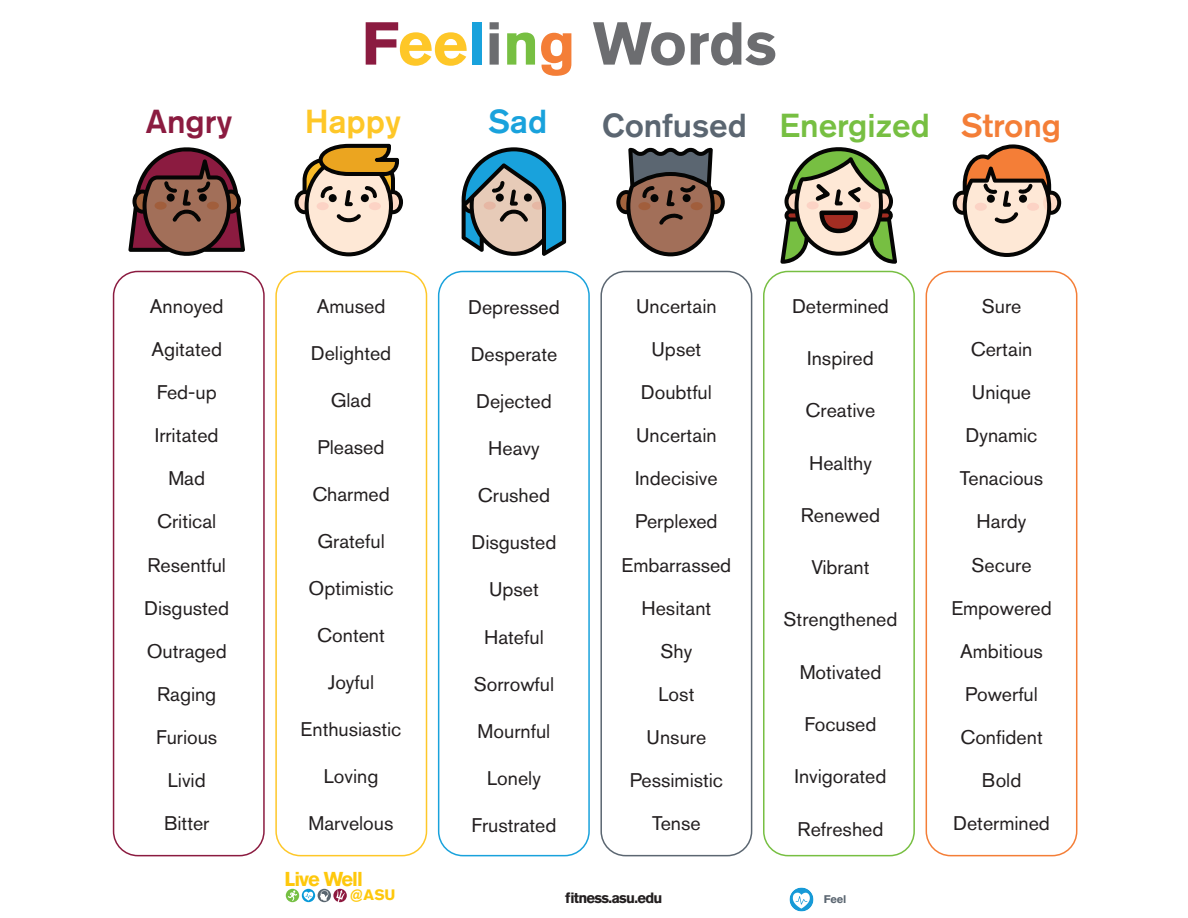
<style>
.page{position:relative;width:1188px;height:918px;background:#fff}
.page>*{position:absolute;margin:0;border:0;box-sizing:border-box;transform-origin:0 0}
.t1{font:700 60px "Akzidenz Grotesk Pro";color:#6c6d70}
.t2{font:500 33px "Akzidenz Grotesk Pro";color:#77bf42}
.t3{font:500 33px "Akzidenz Grotesk Pro";color:#8b1b40}
.t4{font:500 33px "Akzidenz Grotesk Pro";color:#fec728}
.t5{font:500 33px "Akzidenz Grotesk Pro";color:#19a2dc}
.t6{font:700 19.95px "Akzidenz Grotesk Pro";letter-spacing:-.05em;color:#fec80c}
.t7{font:19.65px/43.2px "Akzidenz Grotesk Pro";color:#231f20;text-align:center}
.t8{font:700 15px "Akzidenz Grotesk Pro";color:#fec80c}
.t9{font:700 14.85px "Akzidenz Grotesk Pro";letter-spacing:-.05em;color:#231f20}
.t10{font:700 11.1px "Akzidenz Grotesk Pro";color:#5b6671}
.s1{color:#8b1b40}
.s2{color:#fec728}
.s3{color:#19a2dc}
.s4{color:#77bf42}
.s5{color:#f47e37}
.s6{color:#5b6671}
</style>
<div class="page">
<svg style="left:295px;top:144px;width:108px;height:112px"></svg>
<svg style="left:128px;top:147px;width:117px;height:109px"></svg>
<div style="left:167px;top:194px;width:8px;height:8px;background:#050504;border-radius:50%"></div>
<div style="left:199px;top:194px;width:8px;height:8px;background:#050504;border-radius:50%"></div>
<svg style="left:462px;top:147px;width:104px;height:109px"></svg>
<svg style="left:953px;top:144px;width:108px;height:113px"></svg>
<svg style="left:616px;top:148px;width:109px;height:108px"></svg>
<svg style="left:780px;top:147px;width:117px;height:117px"></svg>
<div style="left:438px;top:271px;width:152px;height:585px;border:2px solid #19a2dc;border-radius:24px"></div>
<div style="left:600px;top:271px;width:152px;height:585px;border:2px solid #5b6671;border-radius:24px"></div>
<div style="left:763px;top:271px;width:152px;height:585px;border:2px solid #77bf42;border-radius:24px"></div>
<div style="left:926px;top:271px;width:151px;height:585px;border:2px solid #f47e37;border-radius:24px"></div>
<div style="left:275px;top:271px;width:152px;height:585px;border:2px solid #fec728;border-radius:24px"></div>
<div style="left:113px;top:271px;width:152px;height:585px;border:2px solid #8b1b40;border-radius:24px"></div>
<svg style="left:286px;top:889px;width:13px;height:13px"></svg>
<svg style="left:288px;top:891px;width:9px;height:10px"></svg>
<svg style="left:318px;top:889px;width:13px;height:13px"></svg>
<svg style="left:320px;top:889px;width:27px;height:13px"></svg>
<svg style="left:302px;top:889px;width:13px;height:13px"></svg>
<svg style="left:304px;top:892px;width:9px;height:9px"></svg>
<img style="left:789px;top:887px;width:25px;height:25px">
<h1 class="t1" style="left:362px;top:5px;width:417px"><span class="s1">F</span><span class="s2">ee</span><span class="s3">l</span>i<span class="s4">n</span><span class="s5">g</span> Words</h1>
<h2 class="t3" style="left:146px;top:100px;width:88px">Angry</h2>
<h2 class="t4" style="left:305px;top:100px;width:98px">Happy</h2>
<h2 class="t5" style="left:488px;top:100px;width:61px">Sad</h2>
<h2 class="t2" style="left:602px;top:104px;width:461px"><span class="s6">Confused</span> Energized <span class="s5">Strong</span></h2>
<p class="t7" style="left:144px;top:284px;width:86px">Annoyed<br>Agitated<br>Fed-up<br>Irritated<br>Mad<br>Critical<br>Resentful<br>Disgusted<br>Outraged<br>Raging<br>Furious<br>Livid<br>Bitter</p>
<p class="t7" style="left:317px;top:284px;width:70px">Amused</p>
<p class="t7" style="left:311px;top:331px;width:82px">Delighted</p>
<p class="t7" style="left:331px;top:378px;width:42px">Glad</p>
<p class="t7" style="left:318px;top:425px;width:68px">Pleased</p>
<p class="t7" style="left:312px;top:472px;width:79px">Charmed</p>
<p class="t7" style="left:317px;top:519px;width:69px">Grateful</p>
<p class="t7" style="left:308px;top:567px;width:87px">Optimistic</p>
<p class="t7" style="left:317px;top:614px;width:69px">Content</p>
<p class="t7" style="left:328px;top:661px;width:48px">Joyful</p>
<p class="t7" style="left:301px;top:708px;width:102px">Enthusiastic</p>
<p class="t7" style="left:324px;top:755px;width:56px">Loving</p>
<p class="t7" style="left:309px;top:802px;width:86px">Marvelous</p>
<p class="t7" style="left:468px;top:286px;width:93px">Depressed</p>
<p class="t7" style="left:471px;top:333px;width:88px">Desperate</p>
<p class="t7" style="left:476px;top:380px;width:77px">Dejected</p>
<p class="t7" style="left:488px;top:427px;width:53px">Heavy</p>
<p class="t7" style="left:478px;top:474px;width:74px">Crushed</p>
<p class="t7" style="left:472px;top:521px;width:86px">Disgusted</p>
<p class="t7" style="left:489px;top:568px;width:51px">Upset</p>
<p class="t7" style="left:484px;top:615px;width:61px">Hateful</p>
<p class="t7" style="left:474px;top:662px;width:82px">Sorrowful</p>
<p class="t7" style="left:478px;top:709px;width:74px">Mournful</p>
<p class="t7" style="left:487px;top:756px;width:55px">Lonely</p>
<p class="t7" style="left:472px;top:803px;width:86px">Frustrated</p>
<p class="t7" style="left:621px;top:284px;width:111px">Uncertain<br>Upset<br>Doubtful<br>Uncertain<br>Indecisive<br>Perplexed<br>Embarrassed<br>Hesitant<br>Shy<br>Lost<br>Unsure<br>Pessimistic<br>Tense</p>
<p class="t7" style="left:792px;top:284px;width:98px">Determined</p>
<p class="t7" style="left:807px;top:337px;width:68px">Inspired</p>
<p class="t7" style="left:806px;top:389px;width:71px">Creative</p>
<p class="t7" style="left:809px;top:441px;width:64px">Healthy</p>
<p class="t7" style="left:801px;top:493px;width:81px">Renewed</p>
<p class="t7" style="left:812px;top:546px;width:60px">Vibrant</p>
<p class="t7" style="left:784px;top:598px;width:115px">Strengthened</p>
<p class="t7" style="left:800px;top:650px;width:83px">Motivated</p>
<p class="t7" style="left:805px;top:702px;width:73px">Focused</p>
<p class="t7" style="left:795px;top:755px;width:93px">Invigorated</p>
<p class="t7" style="left:798px;top:807px;width:87px">Refreshed</p>
<p class="t6" style="left:285px;top:866px;width:80px">Live Well</p>
<p class="t8" style="left:350px;top:885px;width:47px">@ASU</p>
<p class="t9" style="left:565px;top:888px;width:99px">fitness.asu.edu</p>
<p class="t10" style="left:824px;top:892px;width:24px">Feel</p>
<p class="t7" style="left:951px;top:284px;width:102px">Sure<br>Certain<br>Unique<br>Dynamic<br>Tenacious<br>Hardy<br>Secure<br>Empowered<br>Ambitious<br>Powerful<br>Confident<br>Bold<br>Determined</p>
</div>
